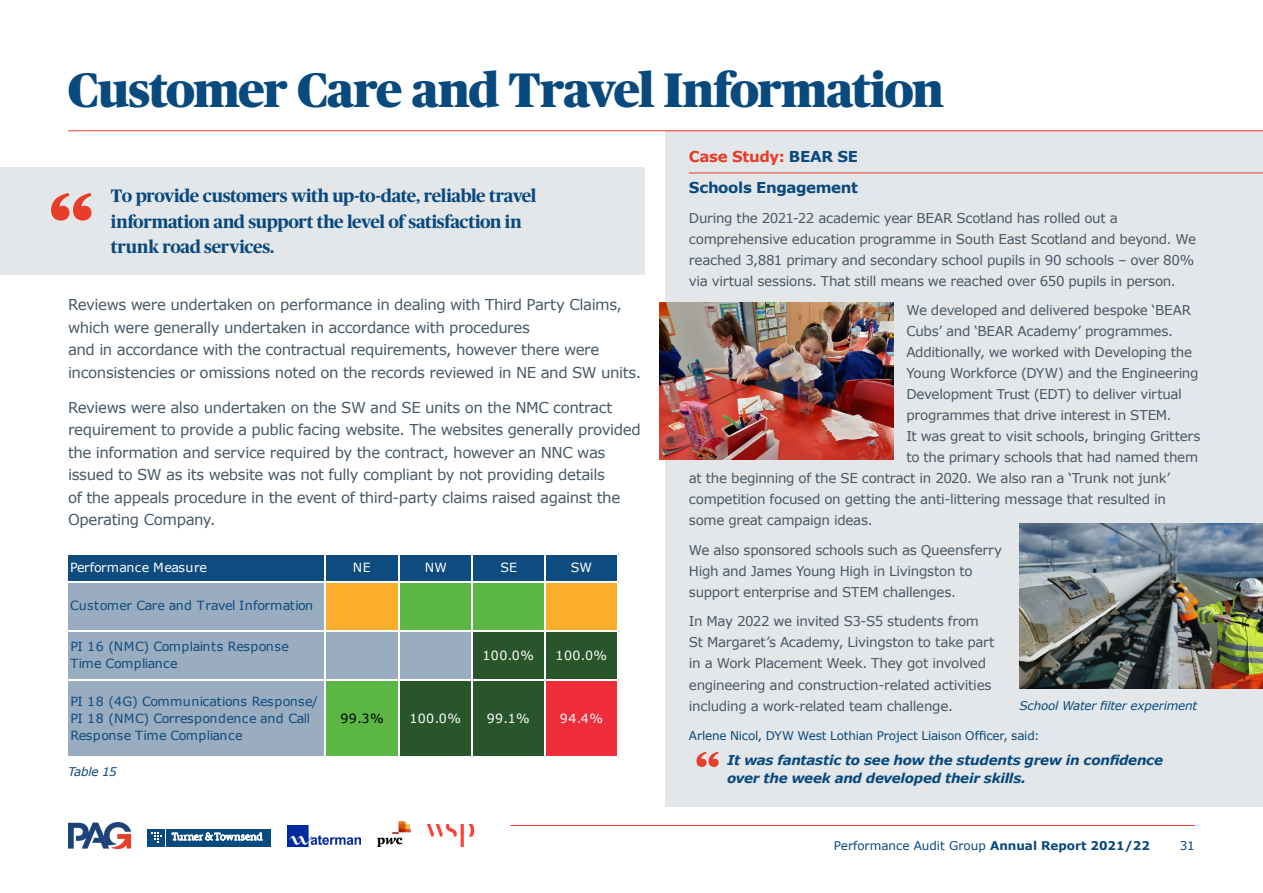
<style>
.page{position:relative;width:1263px;height:893px;background:#fff}
.page>*{position:absolute;margin:0;border:0;box-sizing:border-box;transform-origin:0 0}
.Body-Text2{font:900 101.25px "Publico Headline";color:#e83d29}
.Body-Text2-2{font:900 55.5px "Publico Headline";color:#e83d29}
.Body-Text2-3{font:900 48.3px "Publico Headline";letter-spacing:-.02em;color:#08497e}
.Body-Text2-4{font:700 18px/25.5px "Publico Headline";letter-spacing:-.02em;color:#08497e}
.Body-Text2-5{font:15px/22.5px "Verdana";letter-spacing:-.025em;color:#475865}
.Body-Text2-6{font:700 15px "Verdana";letter-spacing:-.025em;color:#08497e}
.Body-Text2-7{font:700 15px "Verdana";letter-spacing:-.02em;color:#e83d29}
.Body-Text2-8{font:13.5px/21px "Verdana";letter-spacing:-.025em;color:#475865}
.Body-Text2-9{font:italic 700 13.5px/18px "Verdana";letter-spacing:-.025em;color:#08497e}
.t1{font:12.6px/16.8px "Verdana";letter-spacing:.015em;color:#0e4b7e}
.t2{font:12.6px "Verdana";letter-spacing:.03em;color:#fff}
.t3{font:12.6px "Verdana";letter-spacing:-.015em;color:#0e4b7e}
.t4{font:12.6px "Verdana";color:#000001}
.Body-Text2-10{font:12px "Verdana";letter-spacing:-.005em;color:#08497e}
.Body-Text2-11{font:italic 12px "Verdana";letter-spacing:-.02em;color:#08497e}
.s1{color:#08497e}
.s2{font-weight:700}
</style>
<div class="page">
<hr style="left:510px;top:825px;width:685px;height:1px;background:#e83d29">
<img style="left:378px;top:821px;width:33px;height:25px">
<img style="left:288px;top:825px;width:73px;height:21px">
<div style="left:147px;top:829px;width:18px;height:17px;background:#08497e"></div>
<svg style="left:151px;top:832px;width:10px;height:11px"></svg>
<div style="left:166px;top:829px;width:104px;height:17px;background:#08497e"></div>
<svg style="left:172px;top:833px;width:90px;height:7px"></svg>
<img style="left:68px;top:822px;width:62px;height:27px">
<img style="left:428px;top:825px;width:45px;height:21px">
<div style="left:0;top:167px;width:644px;height:108px;background:#e4e7ea"></div>
<div style="left:665px;top:131px;width:598px;height:676px;background:#e4e7ea"></div>
<div style="left:67px;top:554px;width:552px;height:28px;background:#0e4b7e"></div>
<div style="left:67px;top:581px;width:259px;height:51px;background:#99acc0"></div>
<div style="left:325px;top:581px;width:74px;height:51px;background:#fbad2c"></div>
<div style="left:398px;top:581px;width:148px;height:51px;background:#5bb646"></div>
<div style="left:544px;top:581px;width:75px;height:51px;background:#fbad2c"></div>
<div style="left:67px;top:630px;width:405px;height:51px;background:#99acc0"></div>
<div style="left:471px;top:630px;width:148px;height:51px;background:#285529"></div>
<div style="left:67px;top:679px;width:259px;height:79px;background:#99acc0"></div>
<div style="left:325px;top:679px;width:74px;height:79px;background:#5bb646"></div>
<div style="left:398px;top:679px;width:148px;height:79px;background:#285529"></div>
<div style="left:544px;top:679px;width:75px;height:79px;background:#ee2c3a"></div>
<hr style="left:67px;top:581px;width:552px;height:1px;background:#fff">
<hr style="left:67px;top:630px;width:552px;height:2px;background:#fff">
<hr style="left:67px;top:679px;width:552px;height:2px;background:#fff">
<hr style="left:325px;top:554px;width:1px;height:204px;background:#fff">
<hr style="left:398px;top:554px;width:1px;height:204px;background:#fff">
<hr style="left:471px;top:554px;width:1px;height:204px;background:#fff">
<hr style="left:544px;top:554px;width:2px;height:204px;background:#fff">
<hr style="left:67px;top:757px;width:552px;height:1px;background:#fff">
<hr style="left:617px;top:554px;width:2px;height:204px;background:#fff">
<hr style="left:689px;top:173px;width:574px;height:1px;background:#e83d29">
<img style="left:659px;top:303px;width:235px;height:156px">
<img style="left:1019px;top:523px;width:244px;height:165px">
<hr style="left:68px;top:130px;width:1195px;height:1px;background:#e83d29">
<p class="Body-Text2-3" style="left:68px;top:55px;width:877px">Customer Care and Travel Information</p>
<p class="Body-Text2" style="left:49px;top:155px;width:46px">“</p>
<p class="Body-Text2-4" style="left:111px;top:182px;width:427px">To provide customers with up-to-date, reliable travel information and support the level of satisfaction in</p>
<p class="Body-Text2-4" style="left:111px;top:233px;width:165px">trunk road services.</p>
<p class="Body-Text2-5" style="left:68px;top:293px;width:575px">Reviews were undertaken on performance in dealing with Third Party Claims, which were generally undertaken in accordance with procedures<br>and in accordance with the contractual requirements, however there were inconsistencies or omissions noted on the records reviewed in NE and SW units.</p>
<p class="Body-Text2-5" style="left:68px;top:396px;width:574px">Reviews were also undertaken on the SW and SE units on the NMC contract requirement to provide a public facing website. The websites generally provided the information and service required by the contract, however an NNC was issued to SW as its website was not fully compliant by not providing details<br>of the appeals procedure in the event of third-party claims raised against the Operating Company.</p>
<p class="t2" style="left:70px;top:559px;width:138px">Performance Measure</p>
<p class="t2" style="left:353px;top:559px;width:19px">NE</p>
<p class="t2" style="left:425px;top:559px;width:24px">NW</p>
<p class="t2" style="left:501px;top:559px;width:18px">SE</p>
<p class="t2" style="left:571px;top:559px;width:22px">SW</p>
<p class="t3" style="left:70px;top:597px;width:245px">Customer Care and Travel Information</p>
<p class="t1" style="left:70px;top:638px;width:220px">PI 16 (NMC) Complaints Response<br>Time Compliance</p>
<p class="t2" style="left:482px;top:646px;width:53px">100.0%</p>
<p class="t2" style="left:556px;top:646px;width:53px">100.0%</p>
<p class="t1" style="left:70px;top:693px;width:249px">PI 18 (4G) Communications Response/<br>PI 18 (NMC) Correspondence and Call<br>Response Time Compliance</p>
<p class="t4" style="left:340px;top:710px;width:45px">99.3%</p>
<p class="t2" style="left:409px;top:710px;width:53px">100.0%</p>
<p class="t2" style="left:487px;top:710px;width:45px">99.1%</p>
<p class="t2" style="left:560px;top:710px;width:45px">94.4%</p>
<p class="Body-Text2-11" style="left:68px;top:763px;width:50px">Table 15</p>
<p class="Body-Text2-7" style="left:689px;top:146px;width:171px">Case Study: <span class="s1">BEAR SE</span></p>
<p class="Body-Text2-6" style="left:689px;top:177px;width:171px">Schools Engagement</p>
<p class="Body-Text2-8" style="left:689px;top:207px;width:509px">During the 2021-22 academic year BEAR Scotland has rolled out a comprehensive education programme in South East Scotland and beyond. We reached 3,881 primary and secondary school pupils in 90 schools – over 80% via virtual sessions. That still means we reached over 650 pupils in person.</p>
<p class="Body-Text2-8" style="left:906px;top:300px;width:286px">We developed and delivered bespoke ‘BEAR</p>
<p class="Body-Text2-8" style="left:906px;top:321px;width:268px">Cubs’ and ‘BEAR Academy’ programmes.</p>
<p class="Body-Text2-8" style="left:906px;top:342px;width:287px">Additionally, we worked with Developing the</p>
<p class="Body-Text2-8" style="left:906px;top:363px;width:294px">Young Workforce (DYW) and the Engineering</p>
<p class="Body-Text2-8" style="left:906px;top:384px;width:277px">Development Trust (EDT) to deliver virtual</p>
<p class="Body-Text2-8" style="left:906px;top:405px;width:267px">programmes that drive interest in STEM.</p>
<p class="Body-Text2-8" style="left:906px;top:426px;width:295px">It was great to visit schools, bringing Gritters</p>
<p class="Body-Text2-8" style="left:906px;top:447px;width:293px">to the primary schools that had named them</p>
<p class="Body-Text2-8" style="left:689px;top:468px;width:483px">at the beginning of the SE contract in 2020. We also ran a ‘Trunk not junk’</p>
<p class="Body-Text2-8" style="left:689px;top:489px;width:479px">competition focused on getting the anti-littering message that resulted in</p>
<p class="Body-Text2-8" style="left:689px;top:510px;width:185px">some great campaign ideas.</p>
<p class="Body-Text2-8" style="left:689px;top:539px;width:315px">We also sponsored schools such as Queensferry<br>High and James Young High in Livingston to support enterprise and STEM challenges.</p>
<p class="Body-Text2-8" style="left:689px;top:611px;width:307px">In May 2022 we invited S3-S5 students from St Margaret’s Academy, Livingston to take part in a Work Placement Week. They got involved engineering and construction-related activities including a work-related team challenge.</p>
<p class="Body-Text2-11" style="left:1019px;top:697px;width:179px">School Water filter experiment</p>
<p class="Body-Text2-10" style="left:689px;top:728px;width:352px">Arlene Nicol, DYW West Lothian Project Liaison Officer, said:</p>
<p class="Body-Text2-9" style="left:727px;top:751px;width:437px">It was fantastic to see how the students grew in confidence over the week and developed their skills.</p>
<p class="Body-Text2-2" style="left:695px;top:731px;width:26px">“</p>
<p class="Body-Text2-10" style="left:834px;top:837px;width:318px">Performance Audit Group <span class="s2">Annual Report 2021/22</span></p>
<p class="Body-Text2-10" style="left:1180px;top:837px;width:17px">31</p>
</div>
